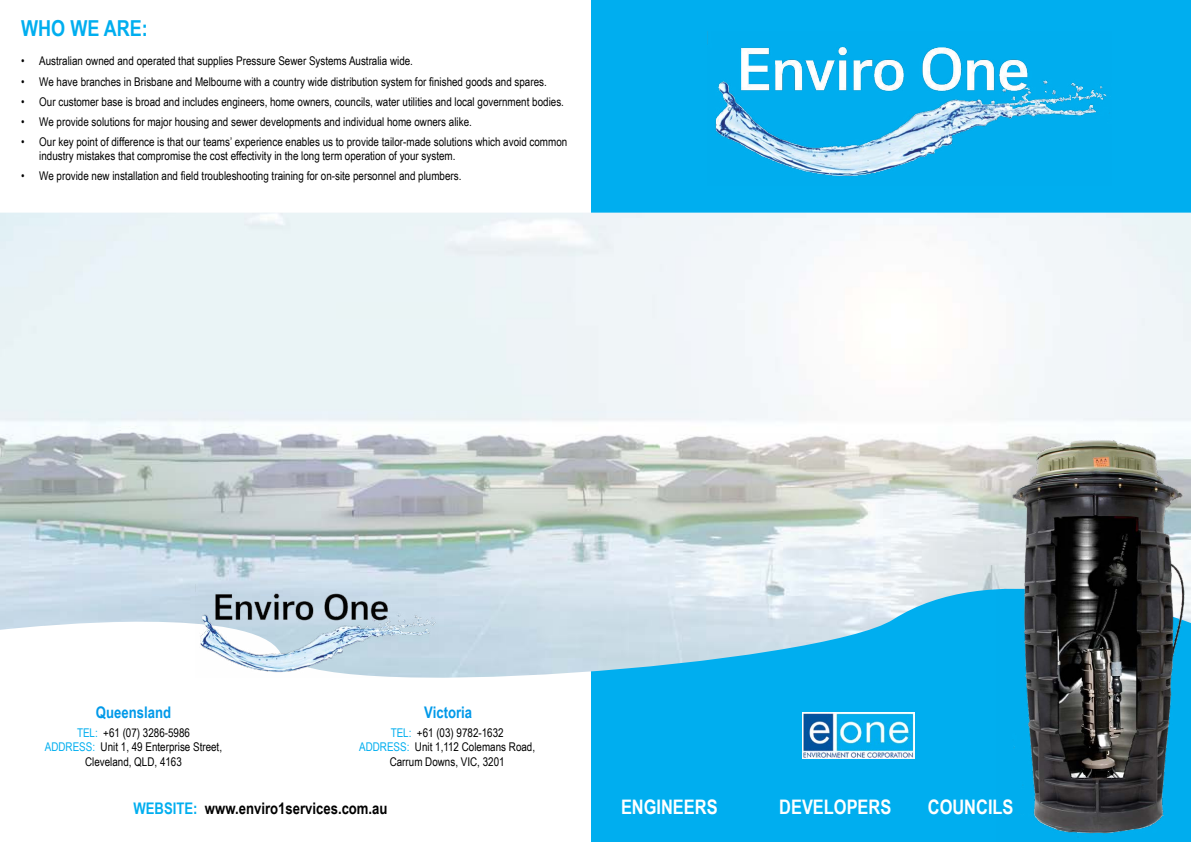
<style>
.page{position:relative;width:1191px;height:842px;background:#fff}
.page>*{position:absolute;margin:0;border:0;box-sizing:border-box;transform-origin:0 0}
.t1{font:700 22px "Arial Narrow";color:#00aeef}
.t2{font:700 20px "Arial Narrow";color:#fff}
.t3{font:700 16px "Arial Narrow";color:#000}
.t4{font:700 16px "Arial Narrow";color:#0099e9}
.t5{font:12px/14.4px "Arial Narrow";color:#000;text-align:center}
.s1{color:#00aeef}
</style>
<div class="page">
<div style="left:591px;top:0;width:600px;height:842px;background:#00aeef"></div>
<img style="left:707px;top:31px;width:400px;height:145px">
<img style="left:803px;top:713px;width:111px;height:46px">
<img style="left:0;top:213px;width:1191px;height:465px">
<img style="left:996px;top:433px;width:195px;height:401px">
<img style="left:196px;top:585px;width:243px;height:93px">
<h1 class="t1" style="left:21px;top:11px;width:128px">WHO WE ARE:</h1>
<p class="t5" style="left:21px;top:54px;width:393px">• Australian owned and operated that supplies Pressure Sewer Systems Australia wide.</p>
<p class="t5" style="left:21px;top:74px;width:527px">• We have branches in Brisbane and Melbourne with a country wide distribution system for finished goods and spares.</p>
<p class="t5" style="left:21px;top:94px;width:544px">• Our customer base is broad and includes engineers, home owners, councils, water utilities and local government bodies.</p>
<p class="t5" style="left:21px;top:114px;width:452px">• We provide solutions for major housing and sewer developments and individual home owners alike.</p>
<p class="t5" style="left:39px;top:134px;width:529px;text-align:left;text-indent:-18px">• Our key point of difference is that our teams’ experience enables us to provide tailor-made solutions which avoid common industry mistakes that compromise the cost effectivity in the long term operation of your system.</p>
<p class="t5" style="left:21px;top:168px;width:442px">• We provide new installation and field troubleshooting training for on-site personnel and plumbers.</p>
<h3 class="t4" style="left:96px;top:700px;width:77px">Queensland</h3>
<h3 class="t4" style="left:424px;top:700px;width:49px">Victoria</h3>
<p class="t5" style="left:359px;top:725px;width:177px"><span class="s1">TEL:</span> +61 (03) 9782-1632<br><span class="s1">ADDRESS:</span> Unit 1,112 Colemans Road,<br>Carrum Downs, VIC, 3201</p>
<h3 class="t3" style="left:133px;top:796px;width:256px"><span class="s1">WEBSITE:</span> www.enviro1services.com.au</h3>
<p class="t5" style="left:45px;top:725px;width:179px"><span class="s1">TEL:</span> +61 (07) 3286-5986<br><span class="s1">ADDRESS:</span> Unit 1, 49 Enterprise Street,<br>Cleveland, QLD, 4163</p>
<h2 class="t2" style="left:621px;top:792px;width:98px">ENGINEERS</h2>
<h2 class="t2" style="left:779px;top:792px;width:114px">DEVELOPERS</h2>
<h2 class="t2" style="left:928px;top:792px;width:87px">COUNCILS</h2>
</div>
